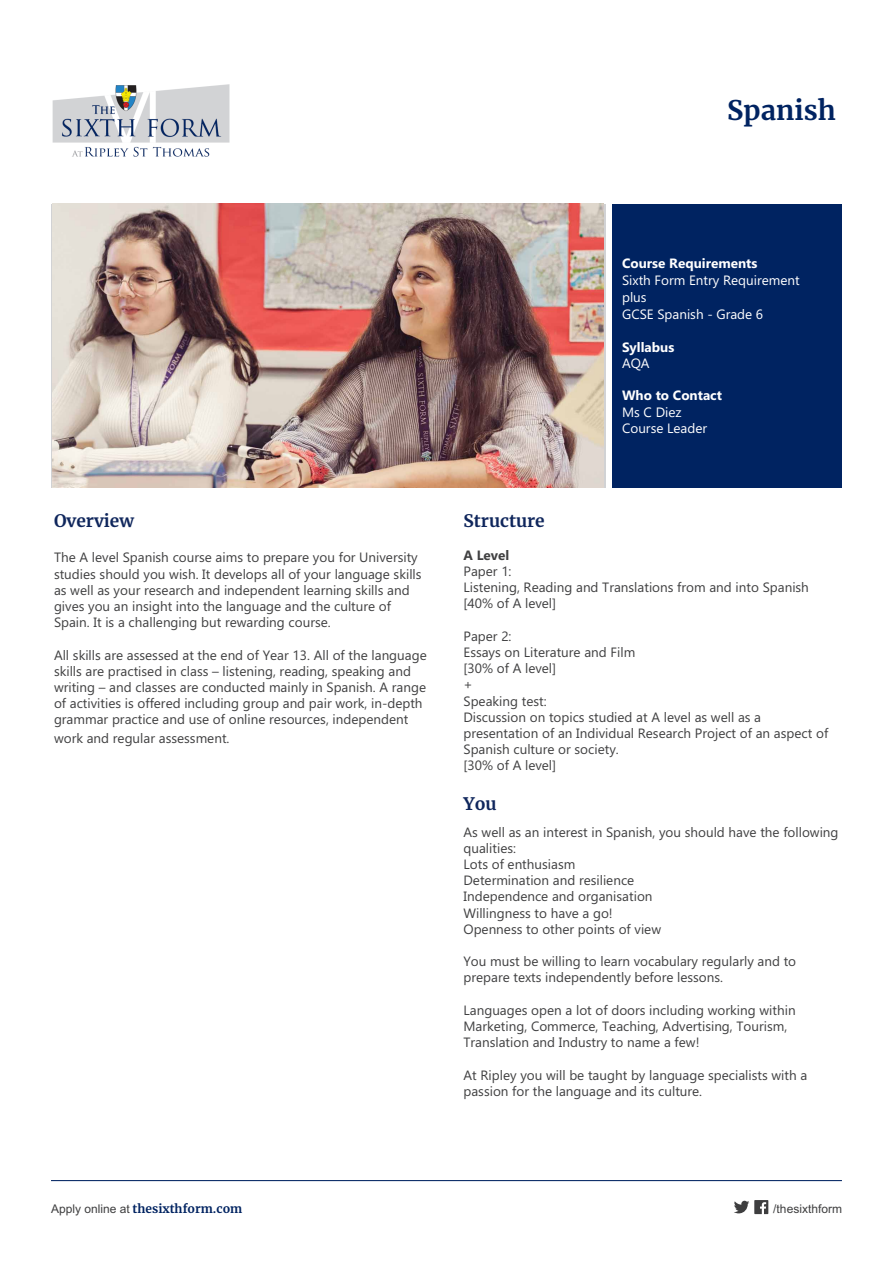
<style>
.page{position:relative;width:893px;height:1263px;background:#fff}
.page>*{position:absolute;margin:0;border:0;box-sizing:border-box;transform-origin:0 0}
.t1{font:700 27px "Merriweather";color:#002361}
.t2{font:700 17.25px "Merriweather";color:#0f265c}
.t3{font:13.5px/16.2px "Gadugi";color:#404041}
.t4{font:13.5px/17.2px "Gadugi";color:#fff}
.t5{font:700 13.5px/16.2px "Gadugi";color:#fff}
.t6{font:700 13.5px "Gadugi";color:#404041}
.t7{font:700 12px "Merriweather";color:#002361}
.t8{font:12px "Arial";color:#3e3e3f}
.s1{font-weight:700}
.s2{font-weight:400}
.s3{font-family:"Arial";font-weight:400;color:#3e3e3f}
</style>
<div class="page">
<hr style="left:51px;top:1180px;width:791px;height:1px;background:#002361">
<svg style="left:734px;top:1200px;width:34px;height:14px"></svg>
<img style="left:52px;top:204px;width:552px;height:284px">
<div style="left:612px;top:204px;width:230px;height:284px;background:#002361"></div>
<img style="left:52px;top:84px;width:178px;height:73px">
<p class="t1" style="left:727px;top:95px;width:110px">Spanish</p>
<p class="t2" style="left:54px;top:511px;width:81px">Overview</p>
<p class="t3" style="left:54px;top:551px;width:369px">The A level Spanish course aims to prepare you for University studies should you wish. It develops all of your language skills as well as your research and independent learning skills and gives you an insight into the language and the culture of Spain. It is a challenging but rewarding course.</p>
<p class="t3" style="left:54px;top:648px;width:374px">All skills are assessed at the end of Year 13. All of the language skills are practised in class – listening, reading, speaking and writing – and classes are conducted mainly in Spanish. A range of activities is offered including group and pair work, in-depth grammar practice and use of online resources, independent</p>
<p class="t3" style="left:54px;top:731px;width:177px">work and regular assessment.</p>
<p class="t4" style="left:622px;top:256px;width:179px"><span class="s1">Course Requirements<br></span>Sixth Form Entry Requirement plus<br>GCSE Spanish - Grade 6</p>
<p class="t5" style="left:622px;top:339px;width:54px">Syllabus<br><span class="s2">AQA</span></p>
<p class="t4" style="left:622px;top:389px;width:101px;line-height:16.2px"><span class="s1">Who to Contact<br></span>Ms C Diez<br>Course Leader</p>
<p class="t2" style="left:463px;top:511px;width:83px">Structure</p>
<p class="t6" style="left:463px;top:547px;width:47px">A Level</p>
<p class="t3" style="left:463px;top:564px;width:50px">Paper 1:</p>
<p class="t3" style="left:463px;top:581px;width:347px">Listening, Reading and Translations from and into Spanish</p>
<p class="t3" style="left:463px;top:597px;width:94px">[40% of A level]</p>
<p class="t3" style="left:463px;top:629px;width:50px">Paper 2:</p>
<p class="t3" style="left:463px;top:645px;width:173px">Essays on Literature and Film</p>
<p class="t3" style="left:463px;top:662px;width:94px">[30% of A level]</p>
<p class="t3" style="left:463px;top:678px;width:11px">+</p>
<p class="t3" style="left:463px;top:694px;width:85px">Speaking test:</p>
<p class="t3" style="left:463px;top:710px;width:299px">Discussion on topics studied at A level as well as a</p>
<p class="t3" style="left:463px;top:726px;width:366px">presentation of an Individual Research Project of an aspect of<br>Spanish culture or society.</p>
<p class="t3" style="left:463px;top:759px;width:94px">[30% of A level]</p>
<p class="t2" style="left:463px;top:794px;width:35px">You</p>
<p class="t3" style="left:463px;top:825px;width:377px">As well as an interest in Spanish, you should have the following qualities:</p>
<p class="t3" style="left:463px;top:857px;width:113px">Lots of enthusiasm</p>
<p class="t3" style="left:463px;top:874px;width:172px">Determination and resilience</p>
<p class="t3" style="left:463px;top:890px;width:191px">Independence and organisation</p>
<p class="t3" style="left:463px;top:906px;width:151px">Willingness to have a go!</p>
<p class="t3" style="left:463px;top:922px;width:199px">Openness to other points of view</p>
<p class="t3" style="left:463px;top:955px;width:334px">You must be willing to learn vocabulary regularly and to</p>
<p class="t3" style="left:463px;top:971px;width:261px">prepare texts independently before lessons.</p>
<p class="t3" style="left:463px;top:1003px;width:334px">Languages open a lot of doors including working within</p>
<p class="t3" style="left:463px;top:1019px;width:325px">Marketing, Commerce, Teaching, Advertising, Tourism,</p>
<p class="t3" style="left:463px;top:1036px;width:237px">Translation and Industry to name a few!</p>
<p class="t3" style="left:463px;top:1068px;width:345px">At Ripley you will be taught by language specialists with a</p>
<p class="t3" style="left:463px;top:1084px;width:240px">passion for the language and its culture.</p>
<p class="t7" style="left:51px;top:1201px;width:193px"><span class="s3">Apply online at</span> thesixthform.com</p>
<p class="t8" style="left:773px;top:1201px;width:70px">/thesixthform</p>
</div>
